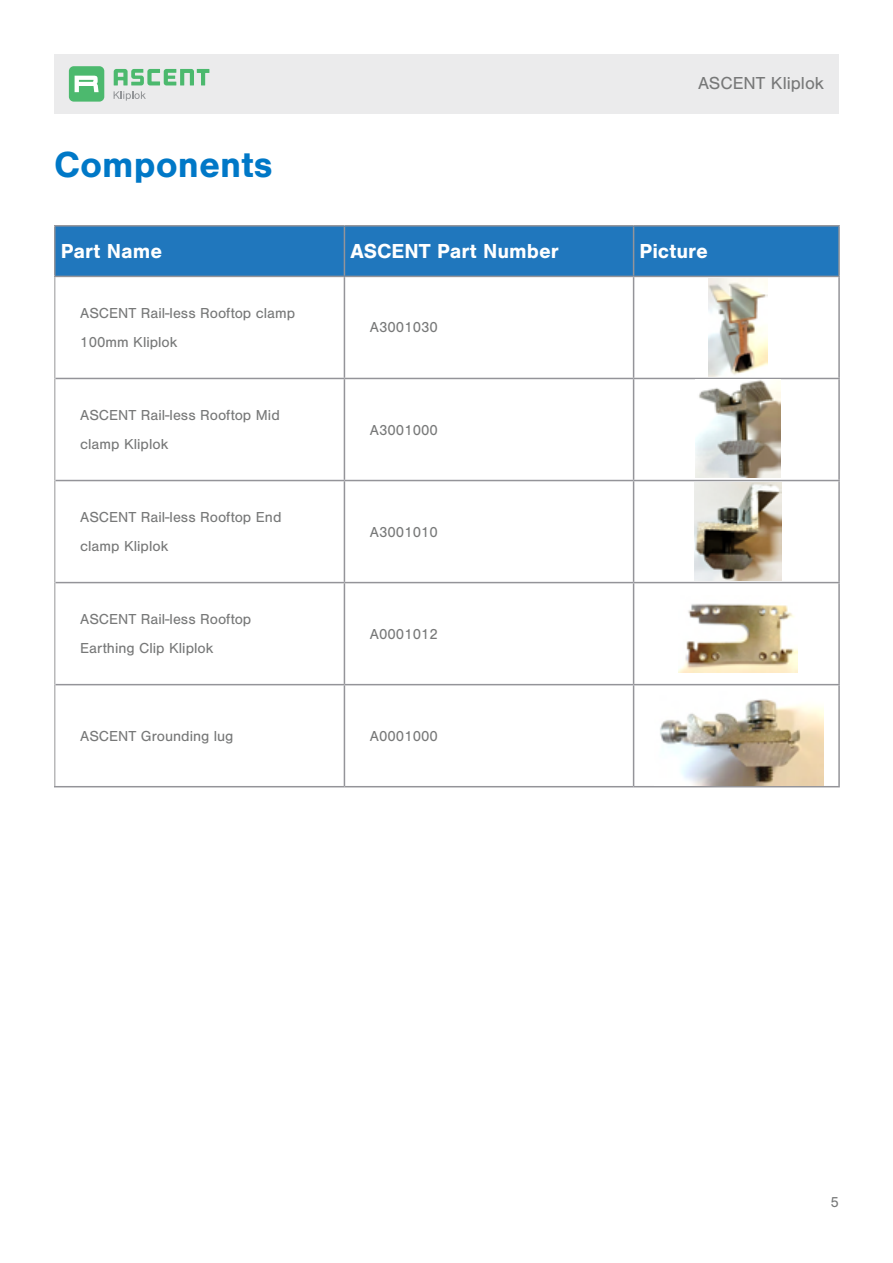
<style>
.page{position:relative;width:893px;height:1263px;background:#fff}
.page>*{position:absolute;margin:0;border:0;box-sizing:border-box;transform-origin:0 0}
.t1{font:700 37.5px "Nimbus San";color:#0078c7}
.t2{font:700 21px "Nimbus San";color:#fff}
.t3{font:18px "Nimbus San";color:#777878}
.t4{font:15px/28.5px "Nimbus San";color:#777878}
</style>
<div class="page">
<div style="left:54px;top:54px;width:785px;height:59px;background:#ebebec"></div>
<div style="left:69px;top:66px;width:35px;height:35px;background:#4cb96e;border-radius:5px"></div>
<svg style="left:75px;top:76px;width:24px;height:16px"></svg>
<svg style="left:114px;top:69px;width:95px;height:16px"></svg>
<svg style="left:114px;top:91px;width:32px;height:10px"></svg>
<div style="left:55px;top:226px;width:289px;height:50px;background:#2077bd"></div>
<div style="left:345px;top:227px;width:493px;height:49px;background:#2077bd"></div>
<hr style="left:633px;top:379px;width:1px;height:101px;background:#949499">
<hr style="left:838px;top:379px;width:2px;height:101px;background:#949499">
<hr style="left:633px;top:481px;width:1px;height:101px;background:#949499">
<hr style="left:838px;top:481px;width:2px;height:101px;background:#949499">
<hr style="left:344px;top:582px;width:290px;height:1px;background:#949499">
<hr style="left:634px;top:582px;width:206px;height:1px;background:#949499">
<hr style="left:633px;top:583px;width:1px;height:101px;background:#949499">
<hr style="left:838px;top:583px;width:2px;height:101px;background:#949499">
<hr style="left:633px;top:685px;width:1px;height:101px;background:#949499">
<hr style="left:838px;top:685px;width:2px;height:101px;background:#949499">
<hr style="left:838px;top:227px;width:2px;height:49px;background:#949499">
<hr style="left:54px;top:277px;width:2px;height:101px;background:#b9b9ba">
<hr style="left:54px;top:378px;width:2px;height:102px;background:#b9b9ba">
<hr style="left:54px;top:480px;width:2px;height:103px;background:#b9b9ba">
<hr style="left:54px;top:583px;width:2px;height:102px;background:#b9b9ba">
<hr style="left:54px;top:685px;width:2px;height:101px;background:#b9b9ba">
<hr style="left:56px;top:480px;width:288px;height:1px;background:#949499">
<hr style="left:56px;top:582px;width:288px;height:1px;background:#949499">
<hr style="left:56px;top:684px;width:288px;height:1px;background:#949499">
<hr style="left:54px;top:786px;width:290px;height:1px;background:#949499">
<hr style="left:633px;top:227px;width:1px;height:49px;background:#949499">
<hr style="left:344px;top:480px;width:290px;height:1px;background:#949499">
<hr style="left:634px;top:480px;width:206px;height:1px;background:#949499">
<hr style="left:344px;top:684px;width:290px;height:1px;background:#949499">
<hr style="left:634px;top:684px;width:206px;height:1px;background:#949499">
<hr style="left:344px;top:786px;width:290px;height:1px;background:#949499">
<hr style="left:634px;top:786px;width:206px;height:1px;background:#949499">
<hr style="left:344px;top:277px;width:1px;height:101px;background:#949499">
<hr style="left:344px;top:379px;width:1px;height:101px;background:#949499">
<hr style="left:344px;top:481px;width:1px;height:101px;background:#949499">
<hr style="left:344px;top:583px;width:1px;height:101px;background:#949499">
<hr style="left:344px;top:685px;width:1px;height:101px;background:#949499">
<hr style="left:344px;top:227px;width:1px;height:49px;background:#949499">
<hr style="left:54px;top:225px;width:290px;height:2px;background:#949499">
<hr style="left:54px;top:227px;width:2px;height:49px;background:#949499">
<hr style="left:344px;top:225px;width:290px;height:2px;background:#949499">
<hr style="left:634px;top:225px;width:206px;height:2px;background:#949499">
<hr style="left:54px;top:276px;width:290px;height:1px;background:#949499">
<hr style="left:344px;top:276px;width:290px;height:1px;background:#949499">
<hr style="left:634px;top:276px;width:206px;height:1px;background:#949499">
<hr style="left:633px;top:277px;width:1px;height:101px;background:#949499">
<hr style="left:838px;top:277px;width:2px;height:101px;background:#949499">
<hr style="left:56px;top:378px;width:288px;height:1px;background:#949499">
<hr style="left:344px;top:378px;width:290px;height:1px;background:#949499">
<hr style="left:634px;top:378px;width:206px;height:1px;background:#949499">
<img style="left:696px;top:380px;width:84px;height:97px">
<img style="left:694px;top:482px;width:88px;height:98px">
<img style="left:708px;top:279px;width:60px;height:98px">
<img style="left:679px;top:603px;width:118px;height:70px">
<img style="left:660px;top:699px;width:163px;height:86px">
<h1 class="t1" style="left:54px;top:143px;width:220px">Components</h1>
<p class="t3" style="left:698px;top:73px;width:128px">ASCENT Kliplok</p>
<h2 class="t2" style="left:61px;top:239px;width:103px">Part Name</h2>
<h2 class="t2" style="left:350px;top:239px;width:210px">ASCENT Part Number</h2>
<h2 class="t2" style="left:640px;top:239px;width:70px">Picture</h2>
<p class="t4" style="left:80px;top:299px;width:216px">ASCENT Rail-less Rooftop clamp<br>100mm Kliplok</p>
<p class="t4" style="left:80px;top:401px;width:201px">ASCENT Rail-less Rooftop Mid clamp Kliplok</p>
<p class="t4" style="left:80px;top:503px;width:203px">ASCENT Rail-less Rooftop End clamp Kliplok</p>
<p class="t4" style="left:80px;top:605px;width:173px">ASCENT Rail-less Rooftop<br>Earthing Clip Kliplok</p>
<p class="t4" style="left:370px;top:313px;width:69px">A3001030</p>
<p class="t4" style="left:370px;top:415px;width:69px">A3001000</p>
<p class="t4" style="left:370px;top:518px;width:69px">A3001010</p>
<p class="t4" style="left:370px;top:620px;width:69px">A0001012</p>
<p class="t4" style="left:80px;top:722px;width:155px">ASCENT Grounding lug</p>
<p class="t4" style="left:370px;top:722px;width:69px">A0001000</p>
<p class="t4" style="left:831px;top:1188px;width:10px">5</p>
</div>
